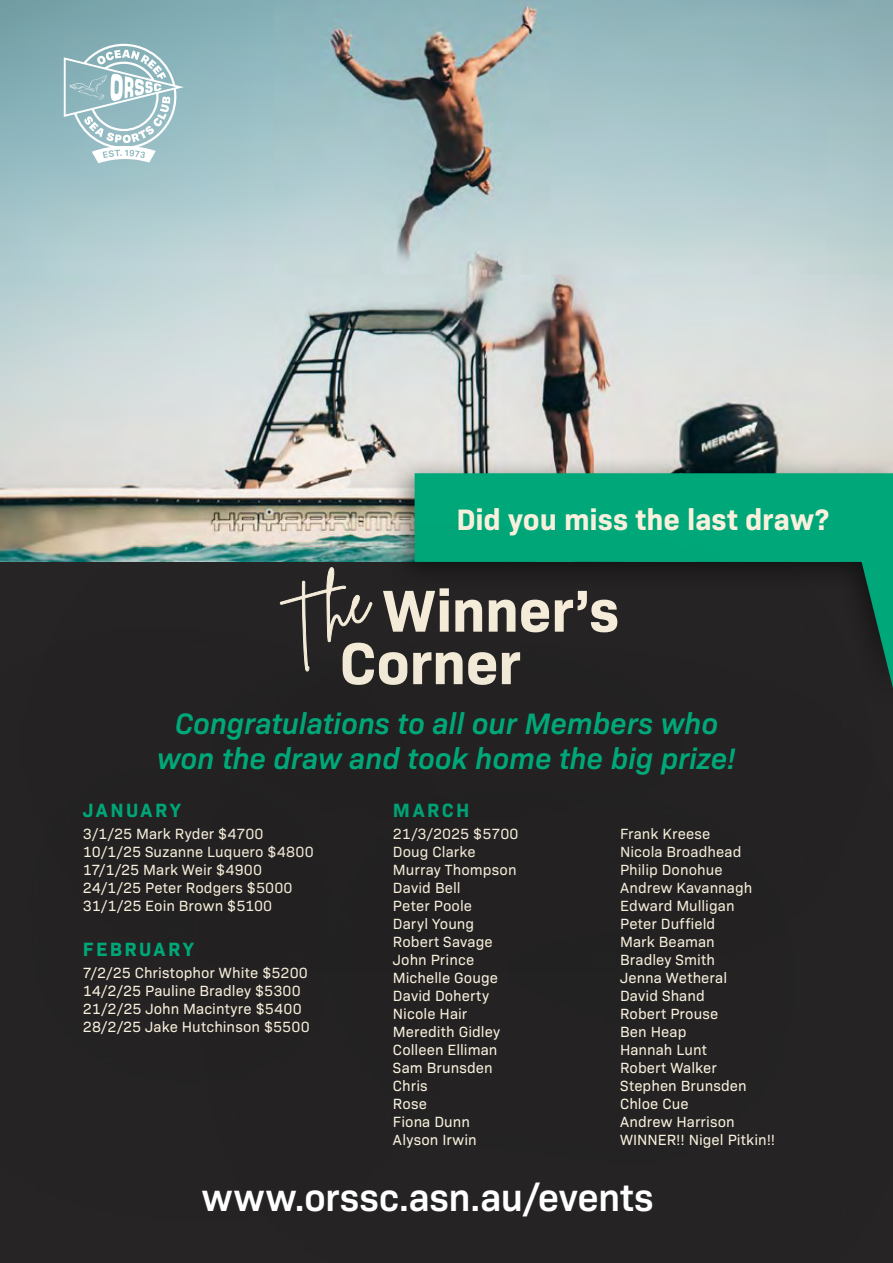
<style>
.page{position:relative;width:893px;height:1263px;background:#fff}
.page>*{position:absolute;margin:0;border:0;box-sizing:border-box;transform-origin:0 0}
.t1{font:700 60px/52.5px "Bio Sans";letter-spacing:-.01em;color:#f9f1de}
.body{font:40.5px "Bio Sans";letter-spacing:-.005em;color:#fff}
.Subheading_2_italics{font:600 39px "Bio Sans";letter-spacing:-.01em;color:#fff}
.t2{font:italic 600 30px/34.5px "Bio Sans";letter-spacing:-.005em;color:#00a879;text-align:center}
.t3{font:700 30px "Bio Sans";letter-spacing:-.005em;color:#f9f1de}
.t4{font:700 19.5px "Bio Sans";letter-spacing:.12em;color:#00a879}
.t5{font:15px "Bio Sans";letter-spacing:.005em;color:#f9f1de}
</style>
<div class="page">
<img style="left:0;top:0;width:892px;height:486px">
<div style="left:386px;top:457px;width:507px;height:255px;background:#000;opacity:.5"></div>
<svg style="left:415px;top:473px;width:477px;height:13px;fill:#00a879"></svg>
<div style="left:0;top:595px;width:506px;height:655px;background:#252323"></div>
<div style="left:172px;top:600px;width:721px;height:663px;background:#252323"></div>
<hr style="left:0;top:486px;width:4px;height:777px;background:#252323">
<div style="left:0;top:486px;width:893px;height:514px;background:#000;opacity:.7"></div>
<hr style="left:892px;top:0;width:1px;height:1263px;background:#f9f1de">
<svg style="left:64px;top:43px;width:120px;height:120px"></svg>
<svg style="left:276px;top:565px;width:100px;height:108px"></svg>
<p class="t3" style="left:456px;top:496px;width:374px">Did you miss the last draw?</p>
<p class="t1" style="left:340px;top:580px;width:281px;text-indent:43px">Winner’s<br>Corner</p>
<p class="t2" style="left:157px;top:704px;width:580px">Congratulations to all our Members who won the draw and took home the big prize!</p>
<p class="t4" style="left:83px;top:795px;width:99px">JANUARY</p>
<p class="t5" style="left:83px;top:823px;width:182px">3/1/25 Mark Ryder $4700</p>
<p class="t5" style="left:83px;top:841px;width:232px">10/1/25 Suzanne Luquero $4800</p>
<p class="t5" style="left:83px;top:859px;width:181px">17/1/25 Mark Weir $4900</p>
<p class="t5" style="left:83px;top:877px;width:211px">24/1/25 Peter Rodgers $5000</p>
<p class="t5" style="left:83px;top:895px;width:191px">31/1/25 Eoin Brown $5100</p>
<p class="t4" style="left:83px;top:934px;width:112px">FEBRUARY</p>
<p class="t5" style="left:83px;top:962px;width:226px">7/2/25 Christophor White $5200</p>
<p class="t5" style="left:83px;top:980px;width:219px">14/2/25 Pauline Bradley $5300</p>
<p class="t5" style="left:83px;top:998px;width:220px">21/2/25 John Macintyre $5400</p>
<p class="t5" style="left:83px;top:1016px;width:228px">28/2/25 Jake Hutchinson $5500</p>
<p class="t4" style="left:393px;top:795px;width:78px">MARCH</p>
<p class="t5" style="left:393px;top:823px;width:127px">21/3/2025 $5700</p>
<p class="t5" style="left:393px;top:841px;width:84px">Doug Clarke</p>
<p class="t5" style="left:393px;top:859px;width:125px">Murray Thompson</p>
<p class="t5" style="left:393px;top:877px;width:69px">David Bell</p>
<p class="t5" style="left:393px;top:895px;width:81px">Peter Poole</p>
<p class="t5" style="left:393px;top:913px;width:83px">Daryl Young</p>
<p class="t5" style="left:393px;top:931px;width:101px">Robert Savage</p>
<p class="t5" style="left:393px;top:949px;width:83px">John Prince</p>
<p class="t5" style="left:393px;top:967px;width:107px">Michelle Gouge</p>
<p class="t5" style="left:393px;top:985px;width:98px">David Doherty</p>
<p class="t5" style="left:393px;top:1003px;width:76px">Nicole Hair</p>
<p class="t5" style="left:393px;top:1021px;width:109px">Meredith Gidley</p>
<p class="t5" style="left:393px;top:1039px;width:106px">Colleen Elliman</p>
<p class="t5" style="left:393px;top:1057px;width:101px">Sam Brunsden</p>
<p class="t5" style="left:393px;top:1075px;width:36px">Chris</p>
<p class="t5" style="left:393px;top:1093px;width:36px">Rose</p>
<p class="t5" style="left:393px;top:1111px;width:78px">Fiona Dunn</p>
<p class="t5" style="left:393px;top:1129px;width:85px">Alyson Irwin</p>
<p class="t5" style="left:620px;top:823px;width:92px">Frank Kreese</p>
<p class="t5" style="left:620px;top:841px;width:123px">Nicola Broadhead</p>
<p class="t5" style="left:620px;top:859px;width:104px">Philip Donohue</p>
<p class="t5" style="left:620px;top:877px;width:134px">Andrew Kavannagh</p>
<p class="t5" style="left:620px;top:895px;width:116px">Edward Mulligan</p>
<p class="t5" style="left:620px;top:913px;width:97px">Peter Duffield</p>
<p class="t5" style="left:620px;top:931px;width:96px">Mark Beaman</p>
<p class="t5" style="left:620px;top:949px;width:96px">Bradley Smith</p>
<p class="t5" style="left:620px;top:967px;width:109px">Jenna Wetheral</p>
<p class="t5" style="left:620px;top:985px;width:86px">David Shand</p>
<p class="t5" style="left:620px;top:1003px;width:100px">Robert Prouse</p>
<p class="t5" style="left:620px;top:1021px;width:68px">Ben Heap</p>
<p class="t5" style="left:620px;top:1039px;width:88px">Hannah Lunt</p>
<p class="t5" style="left:620px;top:1057px;width:98px">Robert Walker</p>
<p class="t5" style="left:620px;top:1075px;width:128px">Stephen Brunsden</p>
<p class="t5" style="left:620px;top:1093px;width:70px">Chloe Cue</p>
<p class="t5" style="left:620px;top:1111px;width:116px">Andrew Harrison</p>
<p class="t5" style="left:620px;top:1129px;width:157px">WINNER!! Nigel Pitkin!!</p>
<p class="Subheading_2_italics" style="left:202px;top:1168px;width:453px">www.orssc.asn.au/events</p>
<p class="body" style="left:198px;top:1171px;width:33px">w</p>
<p class="body" style="left:294px;top:1171px;width:377px">. rs c sn.au/events</p>
</div>
